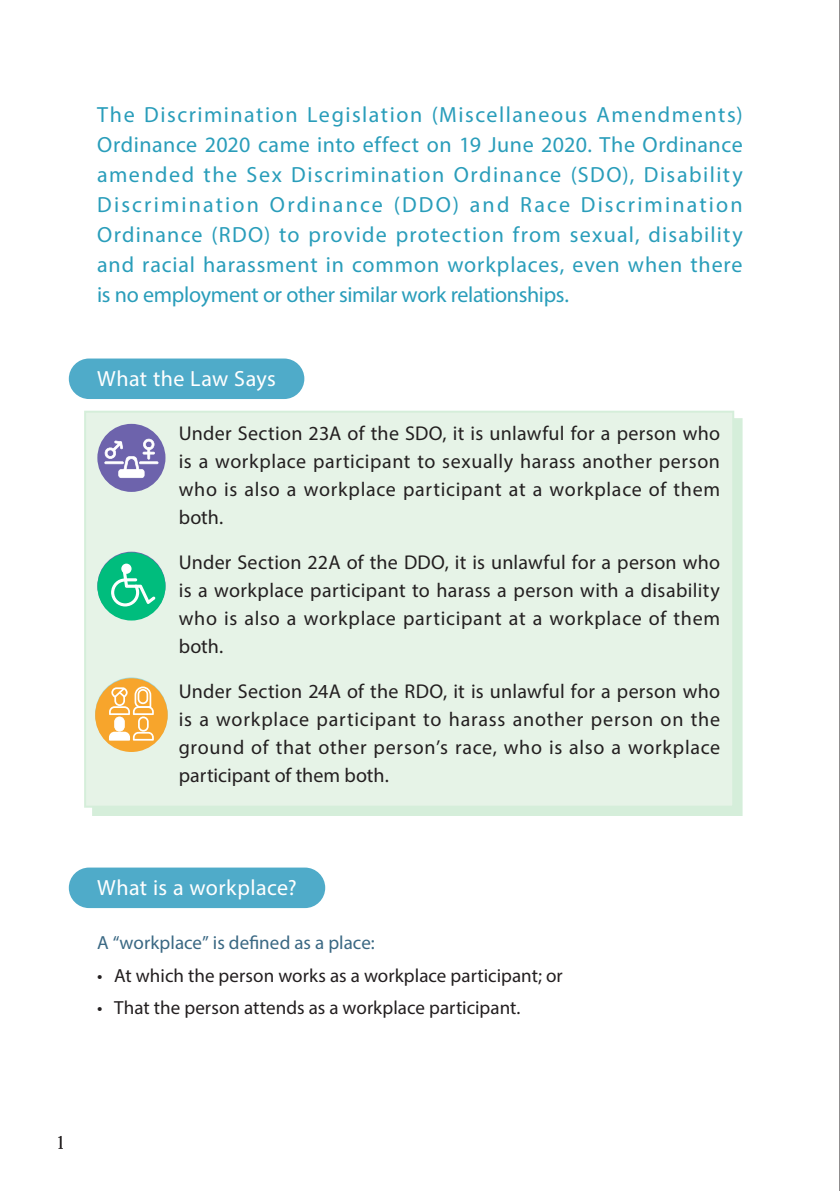
<style>
.page{position:relative;width:840px;height:1191px;background:#fff}
.page>*{position:absolute;margin:0;border:0;box-sizing:border-box;transform-origin:0 0}
.t1{font:22px/30px "Myriad Pro";letter-spacing:-.015em;color:#299dba;text-align:justify}
.title_engg{font:22px "Myriad Pro";letter-spacing:.02em;color:#fff}
.t2{font:20px/28px "Myriad Pro";letter-spacing:.035em;color:#231f20;text-align:justify}
.t3{font:19px "Myriad Pro";color:#231f20}
.t4{font:19px "Myriad Pro";letter-spacing:.005em;color:#3a6883}
.t5{font:17px "DF Kai Shu SB Estd BF";color:#231f20}
</style>
<div class="page">
<div style="left:92px;top:418px;width:649px;height:397px;background:#d5eeda"></div>
<div style="left:84px;top:411px;width:649px;height:396px;background:#e6f3e7;border:2px solid #d5eeda"></div>
<div style="left:69px;top:358px;width:235px;height:41px;background:#4fabc9;border-radius:20px"></div>
<div style="left:69px;top:867px;width:256px;height:41px;background:#4fabc9;border-radius:20px"></div>
<div style="left:97px;top:552px;width:68px;height:68px;background:#00bd7d;border-radius:50%"></div>
<svg style="left:104px;top:563px;width:54px;height:43px"></svg>
<div style="left:95px;top:678px;width:73px;height:74px;background:#f7a52c;border-radius:50%"></div>
<svg style="left:109px;top:685px;width:45px;height:55px"></svg>
<div style="left:97px;top:424px;width:68px;height:68px;background:#6d63ac;border-radius:50%"></div>
<svg style="left:104px;top:439px;width:54px;height:39px"></svg>
<hr style="left:839px;top:0;width:1px;height:1191px;background:#231f20">
<p class="t1" style="left:97px;top:99px;width:646px">The Discrimination Legislation (Miscellaneous Amendments)<br>Ordinance 2020 came into effect on 19 June 2020. The Ordinance amended the Sex Discrimination Ordinance (SDO), Disability Discrimination Ordinance (DDO) and Race Discrimination Ordinance (RDO) to provide protection from sexual, disability and racial harassment in common workplaces, even when there is no employment or other similar work relationships.</p>
<p class="title_engg" style="left:97px;top:365px;width:180px">What the Law Says</p>
<p class="t2" style="left:179px;top:419px;width:542px">Under Section 23A of the SDO, it is unlawful for a person who is a workplace participant to sexually harass another person who is also a workplace participant at a workplace of them both.</p>
<p class="t2" style="left:179px;top:548px;width:542px">Under Section 22A of the DDO, it is unlawful for a person who is a workplace participant to harass a person with a disability who is also a workplace participant at a workplace of them both.</p>
<p class="t2" style="left:179px;top:677px;width:542px">Under Section 24A of the RDO, it is unlawful for a person who is a workplace participant to harass another person on the ground of that other person’s race, who is also a workplace participant of them both.</p>
<p class="title_engg" style="left:97px;top:873px;width:201px">What is a workplace?</p>
<p class="t4" style="left:97px;top:931px;width:279px">A “workplace” is defined as a place:</p>
<p class="t3" style="left:97px;top:963px;width:467px">• At which the person works as a workplace participant; or</p>
<p class="t3" style="left:97px;top:996px;width:424px">• That the person attends as a workplace participant.</p>
<p class="t5" style="left:57px;top:1134px;width:10px">1</p>
</div>
